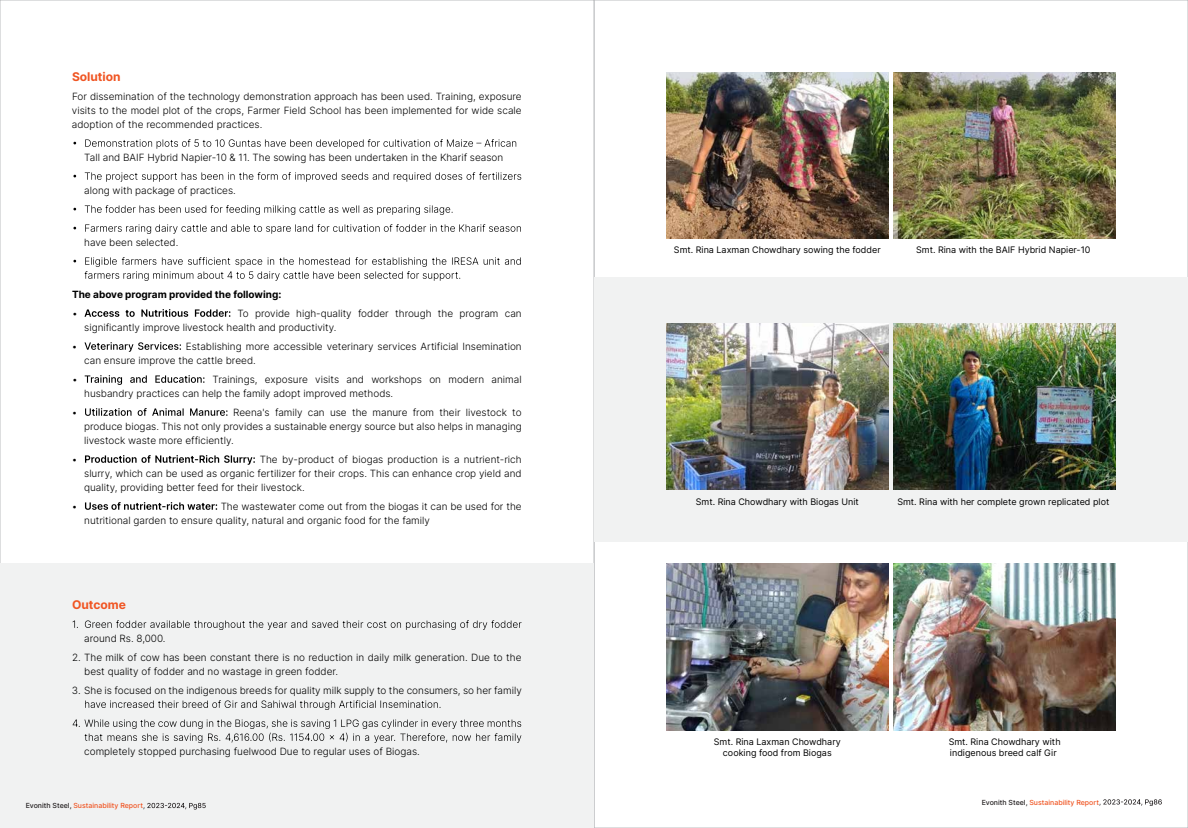
<style>
.page{position:relative;width:1188px;height:828px;background:#fff}
.page>*{position:absolute;margin:0;border:0;box-sizing:border-box;transform-origin:0 0}
.t1{font:700 12px "Inter";color:#f05523}
.t2{font:300 10px/14px "Inter";color:#000}
.t3{font:700 10px "Inter";color:#000}
.t4{font:9px/11px "Inter";color:#000;text-align:center}
.t5{font:500 7px "Inter";color:#f05523}
.s1{color:#231f20}
</style>
<div class="page">
<div style="left:594px;top:277px;width:594px;height:264px;background:#f1f2f2"></div>
<div style="left:0;top:564px;width:594px;height:264px;background:#f1f2f2"></div>
<svg style="left:73px;top:139px;width:443px;height:10px"></svg>
<svg style="left:73px;top:172px;width:448px;height:10px"></svg>
<svg style="left:73px;top:205px;width:380px;height:10px"></svg>
<svg style="left:73px;top:224px;width:448px;height:10px"></svg>
<svg style="left:73px;top:257px;width:448px;height:24px"></svg>
<svg style="left:84px;top:309px;width:146px;height:8px"></svg>
<svg style="left:84px;top:342px;width:97px;height:10px"></svg>
<svg style="left:85px;top:375px;width:120px;height:10px"></svg>
<svg style="left:85px;top:408px;width:143px;height:8px"></svg>
<svg style="left:85px;top:455px;width:170px;height:10px"></svg>
<svg style="left:85px;top:502px;width:132px;height:8px"></svg>
<svg style="left:73px;top:620px;width:449px;height:10px"></svg>
<svg style="left:85px;top:700px;width:356px;height:10px"></svg>
<svg style="left:73px;top:719px;width:448px;height:24px"></svg>
<img style="left:666px;top:72px;width:223px;height:166px">
<img style="left:893px;top:72px;width:223px;height:166px">
<img style="left:666px;top:323px;width:223px;height:167px">
<img style="left:893px;top:323px;width:223px;height:167px">
<img style="left:666px;top:564px;width:223px;height:166px">
<img style="left:893px;top:564px;width:223px;height:166px">
<svg style="left:143px;top:803px;width:63px;height:7px"></svg>
<svg style="left:1099px;top:799px;width:63px;height:7px"></svg>
<p class="t1" style="left:72px;top:68px;width:50px">Solution</p>
<p class="t2" style="left:72px;top:89px;width:451px;text-align:justify">For dissemination of the technology demonstration approach has been used. Training, exposure visits to the model plot of the crops, Farmer Field School has been implemented for wide scale adoption of the recommended practices.</p>
<p class="t2" style="left:84px;top:150px;width:421px">Tall and BAIF Hybrid Napier-10 &amp; 11. The sowing has been undertaken in the Kharif season</p>
<p class="t2" style="left:84px;top:183px;width:153px">along with package of practices.</p>
<p class="t2" style="left:84px;top:235px;width:96px">have been selected.</p>
<p class="t3" style="left:72px;top:287px;width:211px">The above program provided the following:</p>
<p class="t2" style="left:72px;top:306px;width:7px">•</p>
<p class="t2" style="left:84px;top:306px;width:439px;text-indent:153px">To provide high-quality fodder through the program can significantly improve livestock health and productivity.</p>
<p class="t2" style="left:72px;top:339px;width:7px">•</p>
<p class="t2" style="left:84px;top:339px;width:439px;text-indent:102px">Establishing more accessible veterinary services Artificial Insemination can ensure improve the cattle breed.</p>
<p class="t2" style="left:72px;top:372px;width:7px">•</p>
<p class="t2" style="left:84px;top:372px;width:439px;text-indent:128px">Trainings, exposure visits and workshops on modern animal husbandry practices can help the family adopt improved methods.</p>
<p class="t2" style="left:72px;top:405px;width:7px">•</p>
<p class="t2" style="left:84px;top:405px;width:439px;text-align:justify;text-indent:149px">Reena's family can use the manure from their livestock to produce biogas. This not only provides a sustainable energy source but also helps in managing livestock waste more efficiently.</p>
<p class="t2" style="left:72px;top:452px;width:7px">•</p>
<p class="t2" style="left:84px;top:452px;width:439px;text-align:justify;text-indent:176px">The by-product of biogas production is a nutrient-rich slurry, which can be used as organic fertilizer for their crops. This can enhance crop yield and quality, providing better feed for their livestock.</p>
<p class="t2" style="left:72px;top:499px;width:7px">•</p>
<p class="t2" style="left:84px;top:499px;width:439px;text-indent:136px">The wastewater come out from the biogas it can be used for the nutritional garden to ensure quality, natural and organic food for the family</p>
<p class="t1" style="left:72px;top:596px;width:55px">Outcome</p>
<p class="t2" style="left:84px;top:631px;width:83px">around Rs. 8,000.</p>
<p class="t2" style="left:84px;top:650px;width:439px;text-indent:-12px">2. The milk of cow has been constant there is no reduction in daily milk generation. Due to the best quality of fodder and no wastage in green fodder.</p>
<p class="t2" style="left:72px;top:683px;width:451px">3. She is focused on the indigenous breeds for quality milk supply to the consumers, so her family</p>
<p class="t2" style="left:84px;top:744px;width:337px">completely stopped purchasing fuelwood Due to regular uses of Biogas.</p>
<p class="t5" style="left:26px;top:800px;width:119px"><span class="s1">Evonith Steel,</span> Sustainability Report</p>
<p class="t4" style="left:674px;top:244px;width:208px">Smt. Rina Laxman Chowdhary sowing the fodder</p>
<p class="t4" style="left:916px;top:244px;width:176px">Smt. Rina with the BAIF Hybrid Napier-10</p>
<p class="t4" style="left:696px;top:496px;width:165px">Smt. Rina Chowdhary with Biogas Unit</p>
<p class="t4" style="left:897px;top:496px;width:213px">Smt. Rina with her complete grown replicated plot</p>
<p class="t4" style="left:714px;top:736px;width:129px">Smt. Rina Laxman Chowdhary cooking food from Biogas</p>
<p class="t4" style="left:949px;top:736px;width:113px;text-align:left">Smt. Rina Chowdhary with indigenous breed calf Gir</p>
<p class="t5" style="left:982px;top:797px;width:119px"><span class="s1">Evonith Steel,</span> Sustainability Report</p>
</div>
